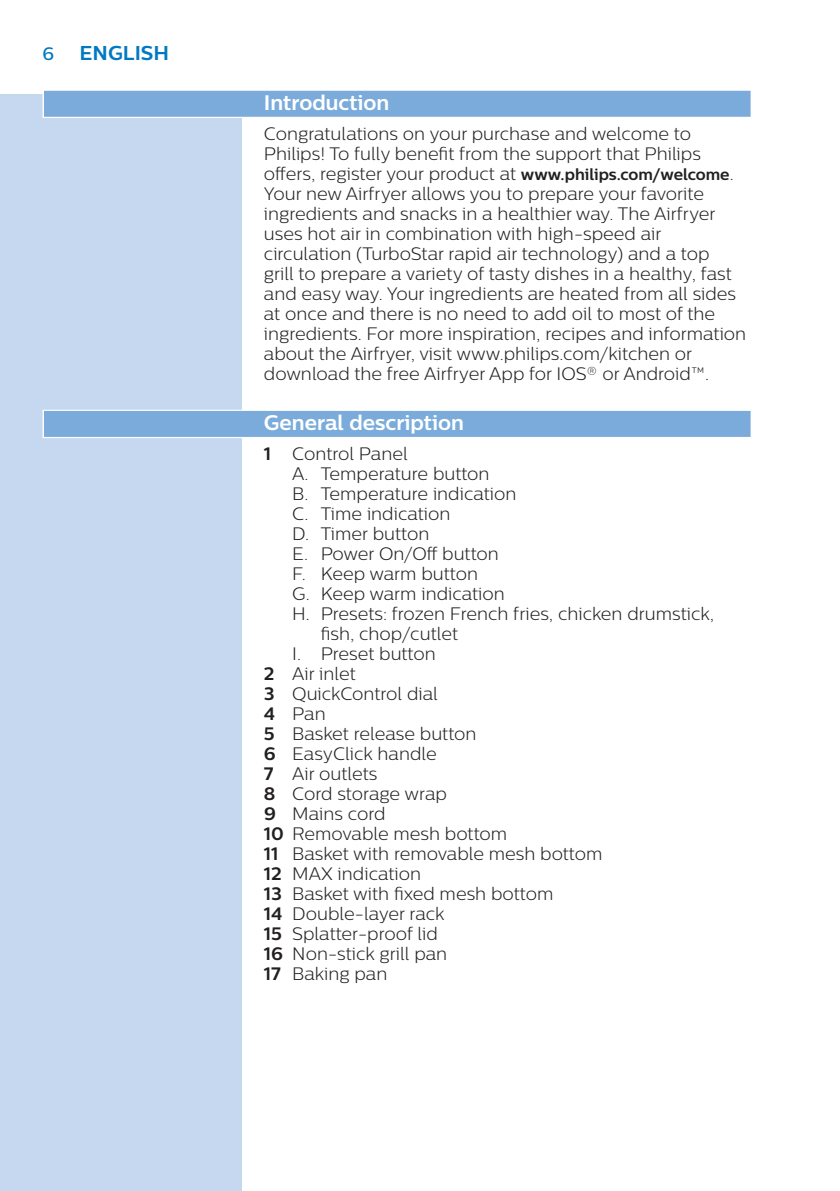
<style>
.page{position:relative;width:840px;height:1191px;background:#fff}
.page>*{position:absolute;margin:0;border:0;box-sizing:border-box;transform-origin:0 0}
.t1{font:700 21px "Centrale Sans";color:#fff}
.t2{font:700 20px "Centrale Sans";color:#0079c2}
.t3{font:300 18px/20px "Centrale Sans";color:#231f20}
.t4{font:500 18px "Centrale Sans";color:#0079c2}
.s1{font-weight:700;font-size:16px}
.s2{font-weight:700}
</style>
<div class="page">
<div style="left:0;top:95px;width:241px;height:1096px;background:#c6d8ef"></div>
<svg style="left:43px;top:90px;width:708px;height:28px"></svg>
<div style="left:44px;top:91px;width:706px;height:26px;background:#7aabdb"></div>
<div style="left:43px;top:410px;width:708px;height:28px;background:#fff"></div>
<div style="left:44px;top:411px;width:706px;height:26px;background:#7aabdb"></div>
<p class="t4" style="left:43px;top:43px;width:13px">6</p>
<p class="t2" style="left:79px;top:41px;width:91px">ENGLISH</p>
<p class="t1" style="left:264px;top:90px;width:127px">Introduction</p>
<p class="t3" style="left:264px;top:124px;width:483px">Congratulations on your purchase and welcome to Philips! To fully benefit from the support that Philips offers, register your product at <span class="s1">www.philips.com/welcome</span>.<br>Your new Airfryer allows you to prepare your favorite ingredients and snacks in a healthier way. The Airfryer uses hot air in combination with high-speed air circulation (TurboStar rapid air technology) and a top<br>grill to prepare a variety of tasty dishes in a healthy, fast and easy way. Your ingredients are heated from all sides at once and there is no need to add oil to most of the ingredients. For more inspiration, recipes and information about the Airfryer, visit www.philips.com/kitchen or download the free Airfryer App for IOS® or Android™.</p>
<p class="t1" style="left:264px;top:410px;width:201px">General description</p>
<p class="t3" style="left:264px;top:444px;width:145px"><span class="s2">1</span> Control Panel</p>
<p class="t3" style="left:292px;top:464px;width:199px">A. Temperature button</p>
<p class="t3" style="left:292px;top:484px;width:225px">B. Temperature indication</p>
<p class="t3" style="left:292px;top:504px;width:160px">C. Time indication</p>
<p class="t3" style="left:292px;top:524px;width:138px">D. Timer button</p>
<p class="t3" style="left:292px;top:544px;width:208px">E. Power On/Off button</p>
<p class="t3" style="left:292px;top:564px;width:187px">F. Keep warm button</p>
<p class="t3" style="left:292px;top:584px;width:214px">G. Keep warm indication</p>
<p class="t3" style="left:292px;top:604px;width:423px">H. Presets: frozen French fries, chicken drumstick,</p>
<p class="t3" style="left:320px;top:624px;width:139px">fish, chop/cutlet</p>
<p class="t3" style="left:292px;top:644px;width:145px">I. Preset button</p>
<p class="t3" style="left:264px;top:664px;width:93px"><span class="s2">2</span> Air inlet</p>
<p class="t3" style="left:264px;top:683px;width:175px"><span class="s2">3</span> QuickControl dial</p>
<p class="t3" style="left:264px;top:703px;width:63px"><span class="s2">4</span> Pan</p>
<p class="t3" style="left:264px;top:723px;width:214px"><span class="s2">5</span> Basket release button</p>
<p class="t3" style="left:264px;top:743px;width:174px"><span class="s2">6</span> EasyClick handle</p>
<p class="t3" style="left:264px;top:763px;width:115px"><span class="s2">7</span> Air outlets</p>
<p class="t3" style="left:264px;top:783px;width:184px"><span class="s2">8</span> Cord storage wrap</p>
<p class="t3" style="left:264px;top:803px;width:123px"><span class="s2">9</span> Mains cord</p>
<p class="t3" style="left:264px;top:823px;width:245px"><span class="s2">10</span> Removable mesh bottom</p>
<p class="t3" style="left:264px;top:843px;width:340px"><span class="s2">11</span> Basket with removable mesh bottom</p>
<p class="t3" style="left:264px;top:863px;width:158px"><span class="s2">12</span> MAX indication</p>
<p class="t3" style="left:264px;top:883px;width:291px"><span class="s2">13</span> Basket with fixed mesh bottom</p>
<p class="t3" style="left:264px;top:903px;width:182px"><span class="s2">14</span> Double-layer rack</p>
<p class="t3" style="left:264px;top:923px;width:175px"><span class="s2">15</span> Splatter-proof lid</p>
<p class="t3" style="left:264px;top:943px;width:185px"><span class="s2">16</span> Non-stick grill pan</p>
<p class="t3" style="left:264px;top:963px;width:125px"><span class="s2">17</span> Baking pan</p>
</div>
